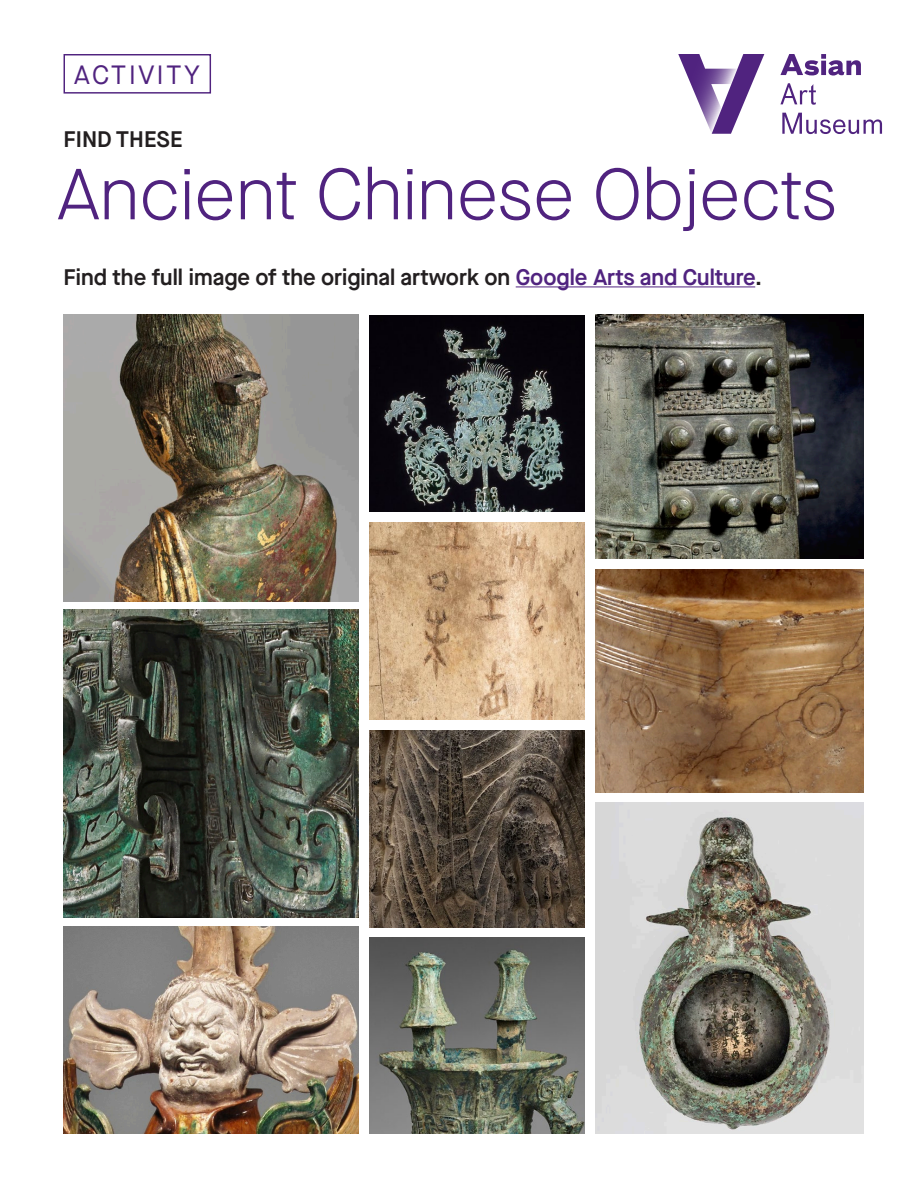
<style>
.page{position:relative;width:918px;height:1188px;background:#fff}
.page>*{position:absolute;margin:0;border:0;box-sizing:border-box;transform-origin:0 0}
.t1{font:300 72px "Maison Neue";color:#50237f}
.t2{font:26.4px "Maison Neue";letter-spacing:.1em;color:#50237f}
.t3{font:600 22.5px "Maison Neue";color:#231f20}
.s1{color:#50237f}
</style>
<div class="page">
<svg style="left:780px;top:83px;width:36px;height:22px"></svg>
<svg style="left:782px;top:113px;width:100px;height:21px"></svg>
<svg style="left:780px;top:54px;width:81px;height:22px"></svg>
<svg style="left:678px;top:54px;width:86px;height:80px"></svg>
<div style="left:64px;top:54px;width:147px;height:40px;border:1px solid #50237f"></div>
<hr style="left:516px;top:287px;width:239px;height:1px;background:#50237f">
<img style="left:64px;top:315px;width:294px;height:286px">
<img style="left:595px;top:802px;width:269px;height:332px">
<img style="left:596px;top:315px;width:268px;height:244px">
<img style="left:595px;top:569px;width:269px;height:224px">
<img style="left:64px;top:927px;width:294px;height:207px">
<img style="left:369px;top:315px;width:215px;height:197px">
<img style="left:370px;top:523px;width:214px;height:197px">
<img style="left:370px;top:730px;width:214px;height:197px">
<img style="left:370px;top:937px;width:214px;height:197px">
<img style="left:64px;top:610px;width:294px;height:308px">
<p class="t2" style="left:74px;top:57px;width:127px">ACTIVITY</p>
<p class="t3" style="left:63px;top:124px;width:121px">FIND THESE</p>
<p class="t1" style="left:58px;top:147px;width:781px">Ancient Chinese Objects</p>
<p class="t3" style="left:64px;top:261px;width:700px">Find the full image of the original artwork on <span class="s1">Google Arts and Culture</span>.</p>
</div>
